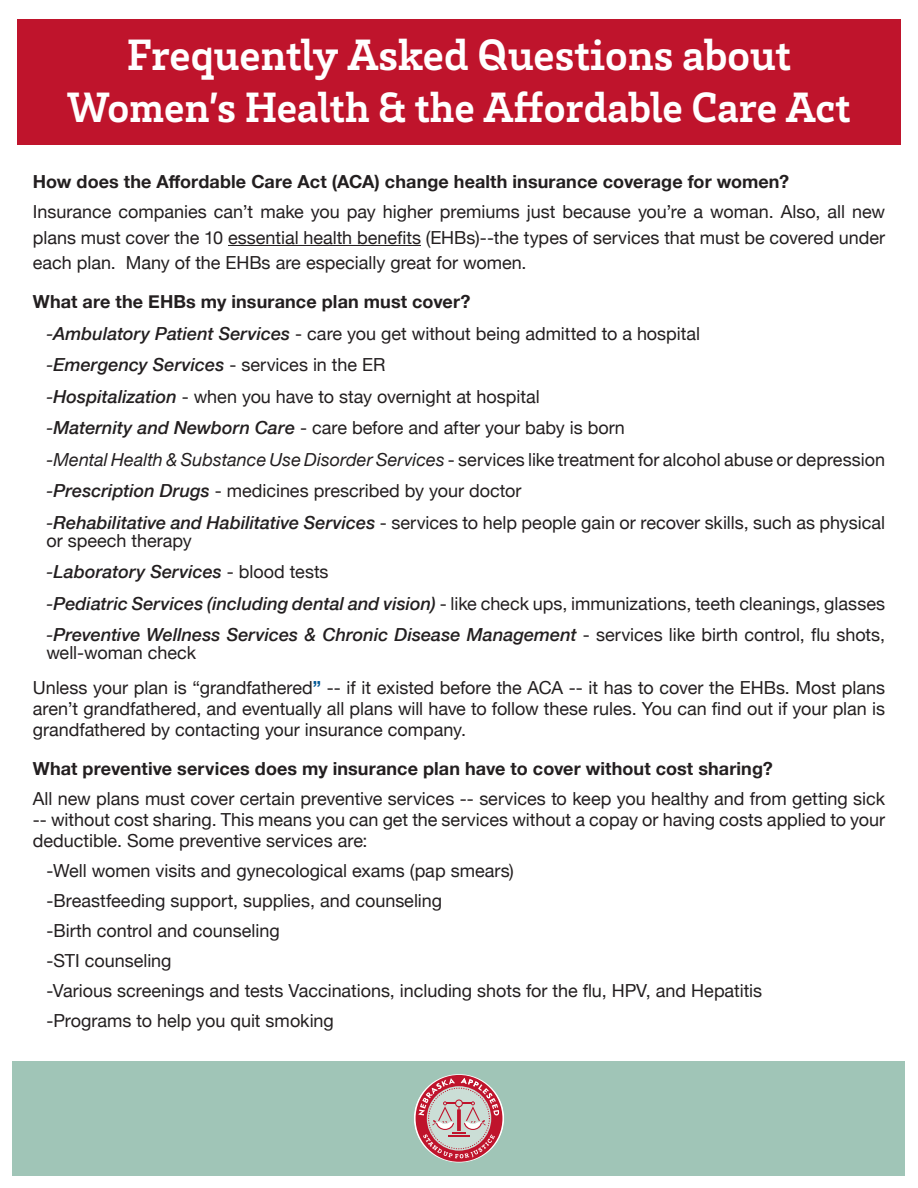
<style>
.page{position:relative;width:918px;height:1188px;background:#fff}
.page>*{position:absolute;margin:0;border:0;box-sizing:border-box;transform-origin:0 0}
.t1{font:700 45px "Brix Slab";color:#fff}
.t2{font:700 43.5px "Brix Slab";color:#fff}
.t3{font:18px/21px "Helvetica Neue";color:#231f20;text-align:justify}
.t4{font:700 18px "Helvetica Neue";letter-spacing:.005em;color:#231f20}
.t5{font:italic 500 18px/18px "Helvetica Neue";color:#231f20}
.s1{font-style:italic}
.s2{font-weight:500;font-style:italic}
.s3{font-weight:400}
.s4{font-weight:400;font-style:normal}
.s5{font-weight:700;color:#005794}
</style>
<div class="page">
<div style="left:17px;top:19px;width:884px;height:126px;background:#bf142c"></div>
<hr style="left:228px;top:245px;width:193px;height:1px;background:#231f20">
<div style="left:13px;top:1061px;width:892px;height:115px;background:#a0c5b7"></div>
<svg style="left:414px;top:1074px;width:90px;height:88px"></svg>
<p class="t1" style="left:127px;top:25px;width:666px">Frequently Asked Questions about</p>
<p class="t2" style="left:67px;top:79px;width:785px">Women’s Health &amp; the Affordable Care Act</p>
<p class="t4" style="left:33px;top:168px;width:758px">How does the Affordable Care Act (ACA) change health insurance coverage for women?</p>
<p class="t3" style="left:33px;top:200px;width:854px;line-height:25.5px">Insurance companies can’t make you pay higher premiums just because you’re a woman. Also, all new plans must cover the 10 essential health benefits (EHBs)--the types of services that must be covered under each plan. Many of the EHBs are especially great for women.</p>
<p class="t4" style="left:33px;top:288px;width:439px">What are the EHBs my insurance plan must cover?</p>
<p class="t3" style="left:46px;top:324px;width:655px"><span class="s1">-</span><span class="s2">Ambulatory Patient Services</span> - care you get without being admitted to a hospital</p>
<p class="t5" style="left:46px;top:355px;width:340px"><span class="s3">-</span>Emergency Services <span class="s4">- services in the ER</span></p>
<p class="t3" style="left:46px;top:387px;width:495px"><span class="s1">-</span><span class="s2">Hospitalization</span> - when you have to stay overnight at hospital</p>
<p class="t3" style="left:46px;top:418px;width:580px"><span class="s1">-</span><span class="s2">Maternity and Newborn Care</span> - care before and after your baby is born</p>
<p class="t3" style="left:46px;top:450px;width:840px"><span class="s1">-Mental Health &amp; Substance Use Disorder Services</span> - services like treatment for alcohol abuse or depression</p>
<p class="t3" style="left:46px;top:481px;width:477px"><span class="s1">-</span><span class="s2">Prescription Drugs</span> - medicines prescribed by your doctor</p>
<p class="t3" style="left:46px;top:514px;width:840px;line-height:18px"><span class="s1">-</span><span class="s2">Rehabilitative and Habilitative Services</span> - services to help people gain or recover skills, such as physical or speech therapy</p>
<p class="t5" style="left:46px;top:562px;width:284px"><span class="s3">-</span>Laboratory Services <span class="s4">- blood tests</span></p>
<p class="t3" style="left:46px;top:594px;width:840px"><span class="s1">-</span><span class="s2">Pediatric Services (including dental and vision)</span> - like check ups, immunizations, teeth cleanings, glasses</p>
<p class="t5" style="left:46px;top:625px;width:840px"><span class="s3">-</span>Preventive Wellness Services &amp; Chronic Disease Management <span class="s4">- services like birth control, flu shots, well-woman check</span></p>
<p class="t3" style="left:33px;top:678px;width:854px">Unless your plan is “grandfathered<span class="s5">”</span> -- if it existed before the ACA -- it has to cover the EHBs. Most plans aren’t grandfathered, and eventually all plans will have to follow these rules. You can find out if your plan is grandfathered by contacting your insurance company.</p>
<p class="t4" style="left:33px;top:754px;width:742px">What preventive services does my insurance plan have to cover without cost sharing?</p>
<p class="t3" style="left:33px;top:789px;width:854px">All new plans must cover certain preventive services -- services to keep you healthy and from getting sick -- without cost sharing. This means you can get the services without a copay or having costs applied to your deductible. Some preventive services are:</p>
<p class="t3" style="left:46px;top:861px;width:469px">-Well women visits and gynecological exams (pap smears)</p>
<p class="t3" style="left:46px;top:891px;width:397px">-Breastfeeding support, supplies, and counseling</p>
<p class="t3" style="left:46px;top:921px;width:235px">-Birth control and counseling</p>
<p class="t3" style="left:46px;top:951px;width:127px">-STI counseling</p>
<p class="t3" style="left:46px;top:981px;width:717px">-Various screenings and tests Vaccinations, including shots for the flu, HPV, and Hepatitis</p>
<p class="t3" style="left:46px;top:1011px;width:289px">-Programs to help you quit smoking</p>
</div>
